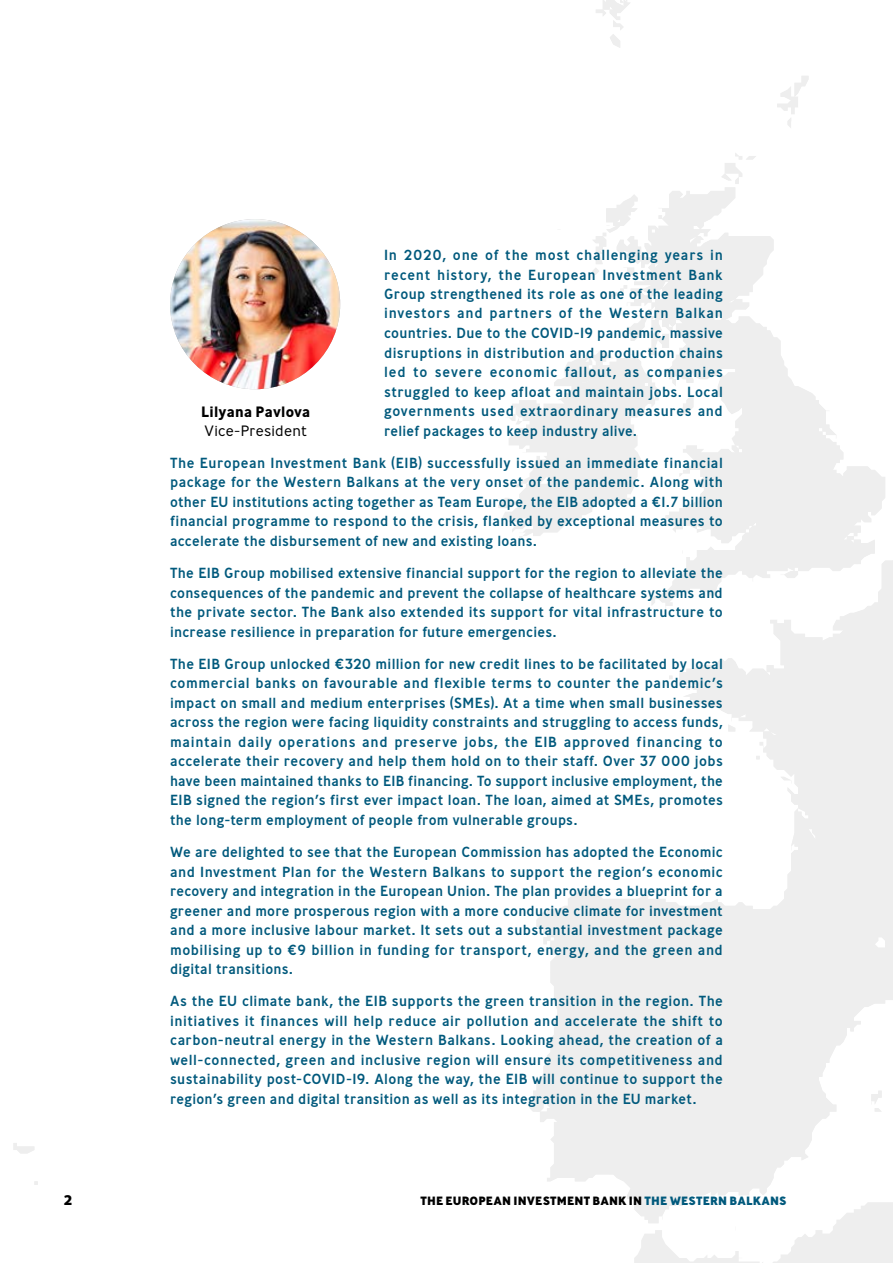
<style>
.page{position:relative;width:893px;height:1263px;background:#fff}
.page>*{position:absolute;margin:0;border:0;box-sizing:border-box;transform-origin:0 0}
.t1{font:700 15px "Ministry";letter-spacing:.015em;color:#000}
.t2{font:300 15px "Ministry";letter-spacing:.015em;color:#000}
.t3{font:900 15px "Myriad Pro";color:#000}
.t4{font:500 14.7px/19.5px "Ministry";letter-spacing:.015em;color:#00597c;text-align:justify}
.t5{font:800 12px "Ministry";letter-spacing:.01em;color:#000}
.s1{color:#00597c}
</style>
<div class="page">
<svg style="left:498px;top:380px;width:59px;height:159px"></svg>
<svg style="left:634px;top:1223px;width:259px;height:40px"></svg>
<svg style="left:669px;top:560px;width:224px;height:328px;fill:#eee"></svg>
<svg style="left:536px;top:888px;width:357px;height:335px;fill:#eee"></svg>
<svg style="left:557px;top:76px;width:328px;height:533px"></svg>
<svg style="left:596px;top:0;width:34px;height:48px"></svg>
<img style="left:170px;top:219px;width:170px;height:170px;border-radius:85px">
<p class="t4" style="left:384px;top:245px;width:340px">In 2020, one of the most challenging years in recent history, the European Investment Bank Group strengthened its role as one of the leading investors and partners of the Western Balkan countries. Due to the COVID-19 pandemic, massive disruptions in distribution and production chains led to severe economic fallout, as companies struggled to keep afloat and maintain jobs. Local governments used extraordinary measures and relief packages to keep industry alive.</p>
<p class="t4" style="left:170px;top:453px;width:554px">The European Investment Bank (EIB) successfully issued an immediate financial package for the Western Balkans at the very onset of the pandemic. Along with other EU institutions acting together as Team Europe, the EIB adopted a €1.7 billion financial programme to respond to the crisis, flanked by exceptional measures to accelerate the disbursement of new and existing loans.</p>
<p class="t4" style="left:170px;top:563px;width:554px">The EIB Group mobilised extensive financial support for the region to alleviate the consequences of the pandemic and prevent the collapse of healthcare systems and the private sector. The Bank also extended its support for vital infrastructure to increase resilience in preparation for future emergencies.</p>
<p class="t4" style="left:170px;top:654px;width:554px">The EIB Group unlocked €320 million for new credit lines to be facilitated by local commercial banks on favourable and flexible terms to counter the pandemic’s impact on small and medium enterprises (SMEs). At a time when small businesses across the region were facing liquidity constraints and struggling to access funds, maintain daily operations and preserve jobs, the EIB approved financing to accelerate their recovery and help them hold on to their staff. Over 37 000 jobs have been maintained thanks to EIB financing. To support inclusive employment, the EIB signed the region’s first ever impact loan. The loan, aimed at SMEs, promotes the long-term employment of people from vulnerable groups.</p>
<p class="t4" style="left:170px;top:842px;width:554px">We are delighted to see that the European Commission has adopted the Economic and Investment Plan for the Western Balkans to support the region’s economic recovery and integration in the European Union. The plan provides a blueprint for a greener and more prosperous region with a more conducive climate for investment and a more inclusive labour market. It sets out a substantial investment package mobilising up to €9 billion in funding for transport, energy, and the green and digital transitions.</p>
<p class="t4" style="left:170px;top:991px;width:554px">As the EU climate bank, the EIB supports the green transition in the region. The initiatives it finances will help reduce air pollution and accelerate the shift to carbon-neutral energy in the Western Balkans. Looking ahead, the creation of a well-connected, green and inclusive region will ensure its competitiveness and sustainability post-COVID-19. Along the way, the EIB will continue to support the region’s green and digital transition as well as its integration in the EU market.</p>
<p class="t1" style="left:201px;top:402px;width:111px">Lilyana Pavlova</p>
<p class="t2" style="left:205px;top:422px;width:104px">Vice-President</p>
<p class="t3" style="left:64px;top:1191px;width:10px">2</p>
<p class="t5" style="left:421px;top:1192px;width:368px">THE EUROPEAN INVESTMENT BANK IN <span class="s1">THE WESTERN BALKANS</span></p>
</div>
